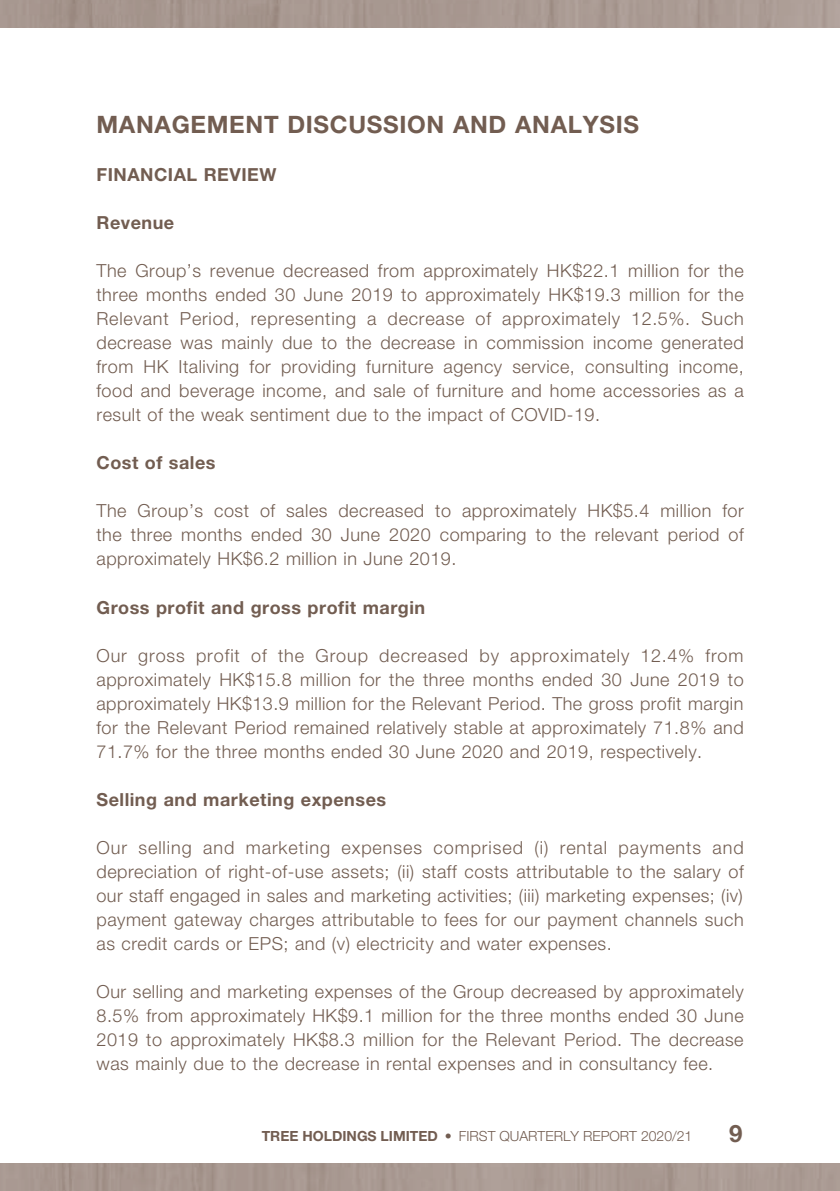
<style>
.page{position:relative;width:840px;height:1191px;background:#fff}
.page>*{position:absolute;margin:0;border:0;box-sizing:border-box;transform-origin:0 0}
.t1{font:700 24px "Helvetica Neue LT Std";letter-spacing:.03em;color:#725d51}
.t2{font:300 18px/24px "Helvetica Neue LT Std";letter-spacing:.03em;color:#725d51;text-align:justify}
.t3{font:700 18px "Helvetica Neue LT Std";letter-spacing:.03em;color:#725d51}
.t4{font:300 14px "Helvetica Neue LT Std";color:#725d51}
.s1{font-weight:700}
</style>
<div class="page">
<h1 class="t1" style="left:96px;top:110px;width:544px">MANAGEMENT DISCUSSION AND ANALYSIS</h1>
<p class="t3" style="left:96px;top:164px;width:181px">FINANCIAL REVIEW</p>
<p class="t3" style="left:96px;top:212px;width:79px">Revenue</p>
<p class="t2" style="left:96px;top:259px;width:648px">The Group’s revenue decreased from approximately HK$22.1 million for the three months ended 30 June 2019 to approximately HK$19.3 million for the Relevant Period, representing a decrease of approximately 12.5%. Such decrease was mainly due to the decrease in commission income generated from HK Italiving for providing furniture agency service, consulting income, food and beverage income, and sale of furniture and home accessories as a result of the weak sentiment due to the impact of COVID-19.</p>
<p class="t3" style="left:96px;top:452px;width:121px">Cost of sales</p>
<p class="t2" style="left:96px;top:499px;width:648px">The Group’s cost of sales decreased to approximately HK$5.4 million for the three months ended 30 June 2020 comparing to the relevant period of approximately HK$6.2 million in June 2019.</p>
<p class="t3" style="left:96px;top:596px;width:330px">Gross profit and gross profit margin</p>
<p class="t2" style="left:96px;top:643px;width:648px">Our gross profit of the Group decreased by approximately 12.4% from approximately HK$15.8 million for the three months ended 30 June 2019 to approximately HK$13.9 million for the Relevant Period. The gross profit margin for the Relevant Period remained relatively stable at approximately 71.8% and 71.7% for the three months ended 30 June 2020 and 2019, respectively.</p>
<p class="t3" style="left:96px;top:788px;width:291px">Selling and marketing expenses</p>
<p class="t2" style="left:96px;top:835px;width:648px">Our selling and marketing expenses comprised (i) rental payments and depreciation of right-of-use assets; (ii) staff costs attributable to the salary of our staff engaged in sales and marketing activities; (iii) marketing expenses; (iv) payment gateway charges attributable to fees for our payment channels such as credit cards or EPS; and (v) electricity and water expenses.</p>
<p class="t2" style="left:96px;top:978px;width:648px">Our selling and marketing expenses of the Group decreased by approximately 8.5% from approximately HK$9.1 million for the three months ended 30 June 2019 to approximately HK$8.3 million for the Relevant Period. The decrease was mainly due to the decrease in rental expenses and in consultancy fee.</p>
<p class="t4" style="left:261px;top:1127px;width:432px"><span class="s1">TREE HOLDINGS LIMITED</span> • FIRST QUARTERLY REPORT 2020/21</p>
<h1 class="t1" style="left:729px;top:1118px;width:15px">9</h1>
</div>
